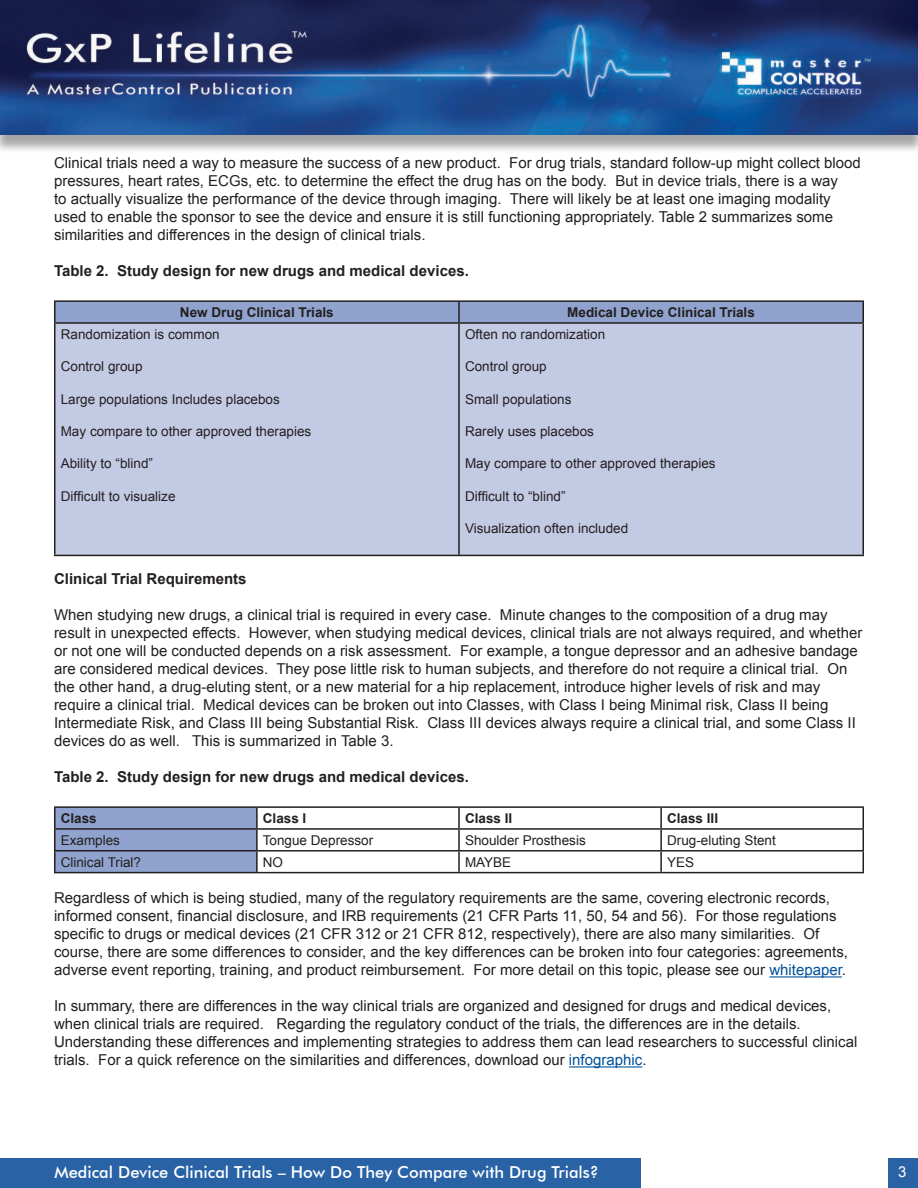
<style>
.page{position:relative;width:918px;height:1188px;background:#fff}
.page>*{position:absolute;margin:0;border:0;box-sizing:border-box;transform-origin:0 0}
.t1{font:500 16.5px "Futura BT";color:#fff}
.t2{font:15px/18px "Arial";color:#231f20}
.t3{font:700 15px "Arial";color:#231f20}
.t4{font:15px "Arial";color:#fff}
.t5{font:13.5px "Arial";color:#231f20}
.t6{font:700 13.5px "Arial";color:#231f20}
.s1{color:#01529a}
</style>
<div class="page">
<div style="left:0;top:3px;width:918px;height:151px;background:#231f20;opacity:.4"></div>
<img style="left:0;top:0;width:918px;height:135px">
<div style="left:0;top:1158px;width:640px;height:30px;background:#2963a6"></div>
<div style="left:888px;top:1158px;width:30px;height:30px;background:#2963a6"></div>
<hr style="left:769px;top:976px;width:73px;height:2px;background:#01529a">
<hr style="left:569px;top:1066px;width:73px;height:2px;background:#01529a">
<div style="left:56px;top:302px;width:806px;height:20px;background:#90a3ce"></div>
<div style="left:56px;top:324px;width:806px;height:231px;background:#c3cbe4"></div>
<hr style="left:54px;top:300px;width:405px;height:2px;background:#231f20">
<hr style="left:54px;top:302px;width:2px;height:20px;background:#231f20">
<hr style="left:459px;top:300px;width:405px;height:2px;background:#231f20">
<hr style="left:458px;top:302px;width:2px;height:20px;background:#231f20">
<hr style="left:862px;top:302px;width:2px;height:20px;background:#231f20">
<hr style="left:54px;top:322px;width:405px;height:2px;background:#231f20">
<hr style="left:54px;top:324px;width:2px;height:231px;background:#231f20">
<hr style="left:459px;top:322px;width:405px;height:2px;background:#231f20">
<hr style="left:458px;top:324px;width:2px;height:231px;background:#231f20">
<hr style="left:862px;top:324px;width:2px;height:231px;background:#231f20">
<hr style="left:54px;top:555px;width:405px;height:1px;background:#231f20">
<hr style="left:459px;top:555px;width:405px;height:1px;background:#231f20">
<div style="left:56px;top:808px;width:200px;height:64px;background:#90a3ce"></div>
<hr style="left:54px;top:806px;width:203px;height:2px;background:#231f20">
<hr style="left:54px;top:808px;width:2px;height:20px;background:#231f20">
<hr style="left:257px;top:806px;width:202px;height:2px;background:#231f20">
<hr style="left:256px;top:808px;width:2px;height:20px;background:#231f20">
<hr style="left:459px;top:806px;width:202px;height:2px;background:#231f20">
<hr style="left:458px;top:808px;width:2px;height:20px;background:#231f20">
<hr style="left:661px;top:806px;width:203px;height:2px;background:#231f20">
<hr style="left:660px;top:808px;width:2px;height:20px;background:#231f20">
<hr style="left:862px;top:808px;width:2px;height:20px;background:#231f20">
<hr style="left:54px;top:828px;width:203px;height:2px;background:#231f20">
<hr style="left:54px;top:830px;width:2px;height:20px;background:#231f20">
<hr style="left:257px;top:828px;width:202px;height:2px;background:#231f20">
<hr style="left:256px;top:830px;width:2px;height:20px;background:#231f20">
<hr style="left:459px;top:828px;width:202px;height:2px;background:#231f20">
<hr style="left:458px;top:830px;width:2px;height:20px;background:#231f20">
<hr style="left:661px;top:828px;width:203px;height:2px;background:#231f20">
<hr style="left:660px;top:830px;width:2px;height:20px;background:#231f20">
<hr style="left:862px;top:830px;width:2px;height:20px;background:#231f20">
<hr style="left:54px;top:850px;width:203px;height:2px;background:#231f20">
<hr style="left:54px;top:852px;width:2px;height:20px;background:#231f20">
<hr style="left:257px;top:850px;width:202px;height:2px;background:#231f20">
<hr style="left:256px;top:852px;width:2px;height:20px;background:#231f20">
<hr style="left:459px;top:850px;width:202px;height:2px;background:#231f20">
<hr style="left:458px;top:852px;width:2px;height:20px;background:#231f20">
<hr style="left:661px;top:850px;width:203px;height:2px;background:#231f20">
<hr style="left:660px;top:852px;width:2px;height:20px;background:#231f20">
<hr style="left:862px;top:852px;width:2px;height:20px;background:#231f20">
<hr style="left:54px;top:872px;width:203px;height:1px;background:#231f20">
<hr style="left:257px;top:872px;width:202px;height:1px;background:#231f20">
<hr style="left:459px;top:872px;width:202px;height:1px;background:#231f20">
<hr style="left:661px;top:872px;width:203px;height:1px;background:#231f20">
<p class="t2" style="left:54px;top:154px;width:808px">Clinical trials need a way to measure the success of a new product. For drug trials, standard follow-up might collect blood pressures, heart rates, ECGs, etc. to determine the effect the drug has on the body. But in device trials, there is a way<br>to actually visualize the performance of the device through imaging. There will likely be at least one imaging modality used to enable the sponsor to see the device and ensure it is still functioning appropriately. Table 2 summarizes some similarities and differences in the design of clinical trials.</p>
<p class="t3" style="left:54px;top:261px;width:416px">Table 2. Study design for new drugs and medical devices.</p>
<p class="t6" style="left:180px;top:303px;width:155px">New Drug Clinical Trials</p>
<p class="t6" style="left:567px;top:303px;width:189px">Medical Device Clinical Trials</p>
<p class="t5" style="left:61px;top:325px;width:161px">Randomization is common</p>
<p class="t5" style="left:61px;top:358px;width:83px">Control group</p>
<p class="t5" style="left:61px;top:390px;width:221px">Large populations Includes placebos</p>
<p class="t5" style="left:61px;top:422px;width:252px">May compare to other approved therapies</p>
<p class="t5" style="left:61px;top:455px;width:94px">Ability to “blind”</p>
<p class="t5" style="left:61px;top:487px;width:116px">Difficult to visualize</p>
<p class="t5" style="left:465px;top:325px;width:142px">Often no randomization</p>
<p class="t5" style="left:465px;top:358px;width:83px">Control group</p>
<p class="t5" style="left:465px;top:390px;width:108px">Small populations</p>
<p class="t5" style="left:465px;top:422px;width:131px">Rarely uses placebos</p>
<p class="t5" style="left:465px;top:455px;width:252px">May compare to other approved therapies</p>
<p class="t5" style="left:465px;top:487px;width:102px">Difficult to “blind”</p>
<p class="t5" style="left:465px;top:520px;width:165px">Visualization often included</p>
<p class="t3" style="left:54px;top:569px;width:194px">Clinical Trial Requirements</p>
<p class="t2" style="left:54px;top:606px;width:810px">When studying new drugs, a clinical trial is required in every case. Minute changes to the composition of a drug may result in unexpected effects. However, when studying medical devices, clinical trials are not always required, and whether or not one will be conducted depends on a risk assessment. For example, a tongue depressor and an adhesive bandage are considered medical devices. They pose little risk to human subjects, and therefore do not require a clinical trial. On the other hand, a drug-eluting stent, or a new material for a hip replacement, introduce higher levels of risk and may require a clinical trial. Medical devices can be broken out into Classes, with Class I being Minimal risk, Class II being Intermediate Risk, and Class III being Substantial Risk. Class III devices always require a clinical trial, and some Class II devices do as well. This is summarized in Table 3.</p>
<p class="t3" style="left:54px;top:767px;width:416px">Table 2. Study design for new drugs and medical devices.</p>
<p class="t6" style="left:61px;top:809px;width:38px">Class</p>
<p class="t6" style="left:263px;top:809px;width:45px">Class I</p>
<p class="t6" style="left:465px;top:809px;width:49px">Class II</p>
<p class="t6" style="left:667px;top:809px;width:53px">Class III</p>
<p class="t5" style="left:61px;top:831px;width:61px">Examples</p>
<p class="t5" style="left:263px;top:831px;width:112px">Tongue Depressor</p>
<p class="t5" style="left:465px;top:831px;width:122px">Shoulder Prosthesis</p>
<p class="t5" style="left:667px;top:831px;width:110px">Drug-eluting Stent</p>
<p class="t5" style="left:61px;top:853px;width:82px">Clinical Trial?</p>
<p class="t5" style="left:263px;top:853px;width:22px">NO</p>
<p class="t5" style="left:465px;top:853px;width:48px">MAYBE</p>
<p class="t5" style="left:667px;top:853px;width:29px">YES</p>
<p class="t2" style="left:54px;top:889px;width:796px">Regardless of which is being studied, many of the regulatory requirements are the same, covering electronic records, informed consent, financial disclosure, and IRB requirements (21 CFR Parts 11, 50, 54 and 56). For those regulations specific to drugs or medical devices (21 CFR 312 or 21 CFR 812, respectively), there are also many similarities. Of course, there are some differences to consider, and the key differences can be broken into four categories: agreements, adverse event reporting, training, and product reimbursement. For more detail on this topic, please see our <span class="s1">whitepaper</span>.</p>
<p class="t2" style="left:54px;top:997px;width:805px">In summary, there are differences in the way clinical trials are organized and designed for drugs and medical devices, when clinical trials are required. Regarding the regulatory conduct of the trials, the differences are in the details.<br>Understanding these differences and implementing strategies to address them can lead researchers to successful clinical trials. For a quick reference on the similarities and differences, download our <span class="s1">infographic</span>.</p>
<p class="t1" style="left:54px;top:1162px;width:546px">Medical Device Clinical Trials – How Do They Compare with Drug Trials?</p>
<p class="t4" style="left:898px;top:1162px;width:10px">3</p>
</div>
